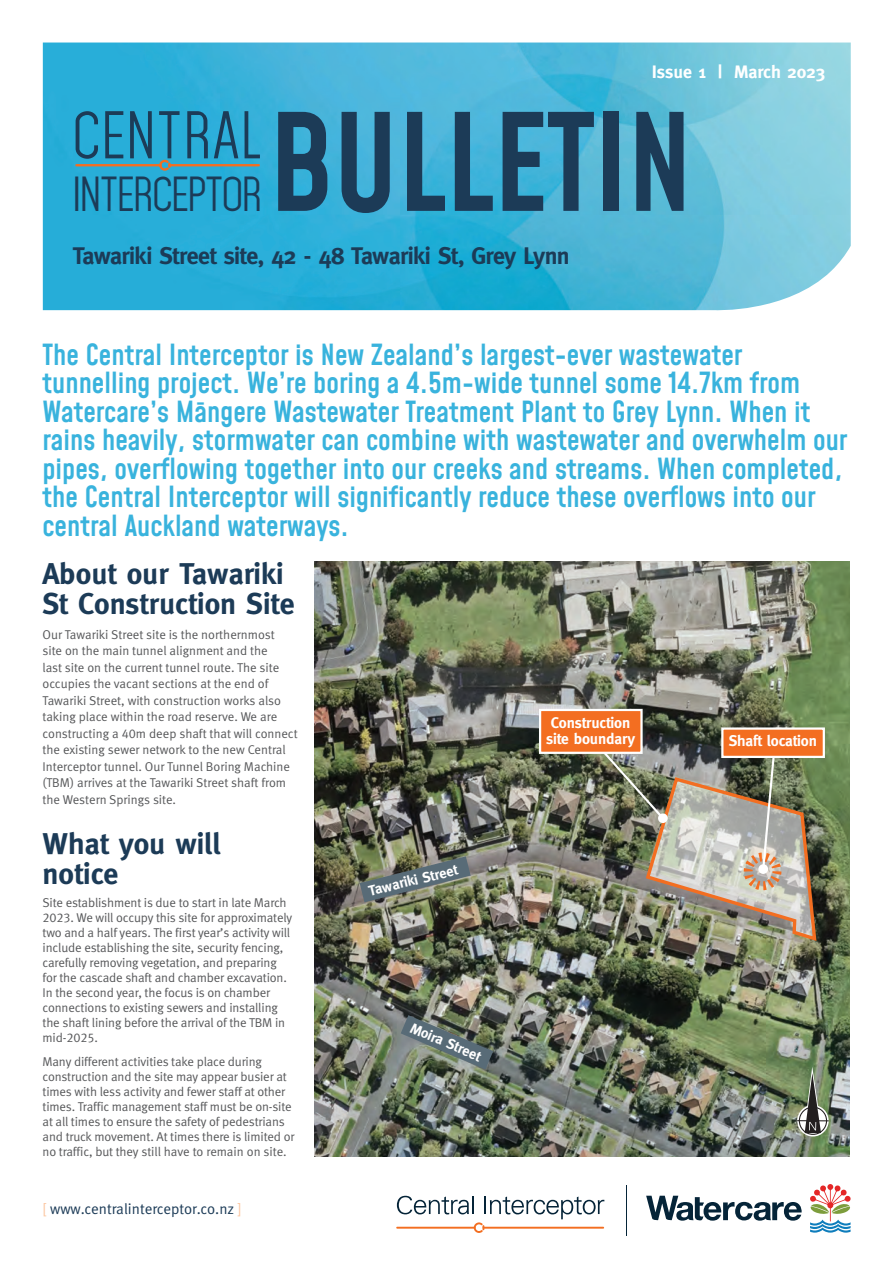
<style>
.page{position:relative;width:893px;height:1263px;background:#fff}
.page>*{position:absolute;margin:0;border:0;box-sizing:border-box;transform-origin:0 0}
.t1{font:600 132px "Mohave";letter-spacing:-.02em;color:#1c3b57}
.t2{font:57.75px "Mohave";letter-spacing:.035em;color:#1c3b57}
.t3{font:42.15px "Mohave";letter-spacing:-.01em;color:#1c3b57}
.t4{font:700 30px/30px "Meta";color:#1c3b57}
.t5{font:600 28.5px/28.5px "Mohave";color:#39b3dd}
.t6{font:700 24px "Meta";letter-spacing:-.03em;color:#1c3b57}
.t7{font:700 18px "Meta";color:#fff}
.t8{font:700 15.45px/16px "Meta";letter-spacing:-.01em;color:#fff;text-align:center}
.t9{font:15px "Meta Normal LF";color:#1c3b57}
.t10{font:700 14.55px "Meta";color:#fff}
.t11{font:12.75px/15px "Meta Normal LF";letter-spacing:-.01em;color:#57585a}
.s1{color:#fcc7a2}
</style>
<div class="page">
<img style="left:43px;top:43px;width:808px;height:268px">
<hr style="left:626px;top:1185px;width:1px;height:50px;background:#052438">
<hr style="left:396px;top:1227px;width:80px;height:2px;background:#f36e21">
<svg style="left:397px;top:1196px;width:207px;height:37px"></svg>
<svg style="left:810px;top:1184px;width:41px;height:48px"></svg>
<svg style="left:646px;top:1196px;width:156px;height:25px"></svg>
<img style="left:315px;top:562px;width:535px;height:594px">
<svg style="left:797px;top:1105px;width:32px;height:31px"></svg>
<div style="left:799px;top:1106px;width:28px;height:29px;border:1px solid #231f20;border-radius:50%"></div>
<hr style="left:797px;top:1120px;width:32px;height:1px;background:#231f20">
<svg style="left:804px;top:1067px;width:18px;height:66px"></svg>
<svg style="left:360px;top:856px;width:111px;height:46px;background:#6b756a"></svg>
<svg style="left:401px;top:1015px;width:92px;height:54px;background:#67736d"></svg>
<div style="left:722px;top:728px;width:102px;height:29px;background:#f36e21"></div>
<div style="left:721px;top:727px;width:104px;height:31px;border:2px solid #fff"></div>
<img style="left:588px;top:735px;width:230px;height:208px">
<div style="left:540px;top:710px;width:101px;height:43px;background:#f36e21"></div>
<div style="left:539px;top:709px;width:104px;height:45px;border:2px solid #fff"></div>
<svg style="left:74px;top:159px;width:187px;height:13px;background:#50a1b5"></svg>
<h3 class="t7" style="left:652px;top:62px;width:175px">Issue 1 | March 2023</h3>
<h1 class="t1" style="left:268px;top:80px;width:427px">BULLETIN</h1>
<h3 class="t6" style="left:73px;top:242px;width:498px">Tawariki Street site, 42 - 48 Tawariki St, Grey Lynn</h3>
<h2 class="t2" style="left:73px;top:100px;width:190px">CENTRAL</h2>
<h3 class="t3" style="left:73px;top:168px;width:190px">INTERCEPTOR</h3>
<p class="t5" style="left:43px;top:342px;width:806px">The Central Interceptor is New Zealand’s largest-ever wastewater tunnelling project. We’re boring a 4.5m-wide tunnel some 14.7km from Watercare’s Māngere Wastewater Treatment Plant to Grey Lynn. When it rains heavily, stormwater can combine with wastewater and overwhelm our pipes, overflowing together into our creeks and streams. When completed, the Central Interceptor will significantly reduce these overflows into our central Auckland waterways.</p>
<h3 class="t4" style="left:43px;top:558px;width:254px">About our Tawariki<br>St Construction Site</h3>
<p class="t11" style="left:43px;top:626px;width:257px;line-height:16.5px">Our Tawariki Street site is the northernmost<br>site on the main tunnel alignment and the<br>last site on the current tunnel route. The site occupies the vacant sections at the end of Tawariki Street, with construction works also taking place within the road reserve. We are constructing a 40m deep shaft that will connect the existing sewer network to the new Central Interceptor tunnel. Our Tunnel Boring Machine (TBM) arrives at the Tawariki Street shaft from the Western Springs site.</p>
<p class="t8" style="left:546px;top:714px;width:91px">Construction site boundary</p>
<p class="t8" style="left:729px;top:733px;width:90px">Shaft location</p>
<h3 class="t4" style="left:43px;top:828px;width:179px">What you will notice</h3>
<p class="t11" style="left:43px;top:895px;width:251px">Site establishment is due to start in late March 2023. We will occupy this site for approximately two and a half years. The first year’s activity will include establishing the site, security fencing, carefully removing vegetation, and preparing for the cascade shaft and chamber excavation.<br>In the second year, the focus is on chamber connections to existing sewers and installing the shaft lining before the arrival of the TBM in mid-2025.</p>
<p class="t11" style="left:43px;top:1053px;width:253px">Many different activities take place during construction and the site may appear busier at times with less activity and fewer staff at other times. Traffic management staff must be on-site at all times to ensure the safety of pedestrians and truck movement. At times there is limited or no traffic, but they still have to remain on site.</p>
<p class="t9" style="left:43px;top:1200px;width:201px"><span class="s1">[</span> www.centralinterceptor.co.nz <span class="s1">]</span></p>
<p class="t10" style="left:367px;top:883px;width:93px;rotate:-14deg">Tawariki Street</p>
<p class="t10" style="left:414px;top:1019px;width:77px;rotate:23deg">Moira Street</p>
</div>
